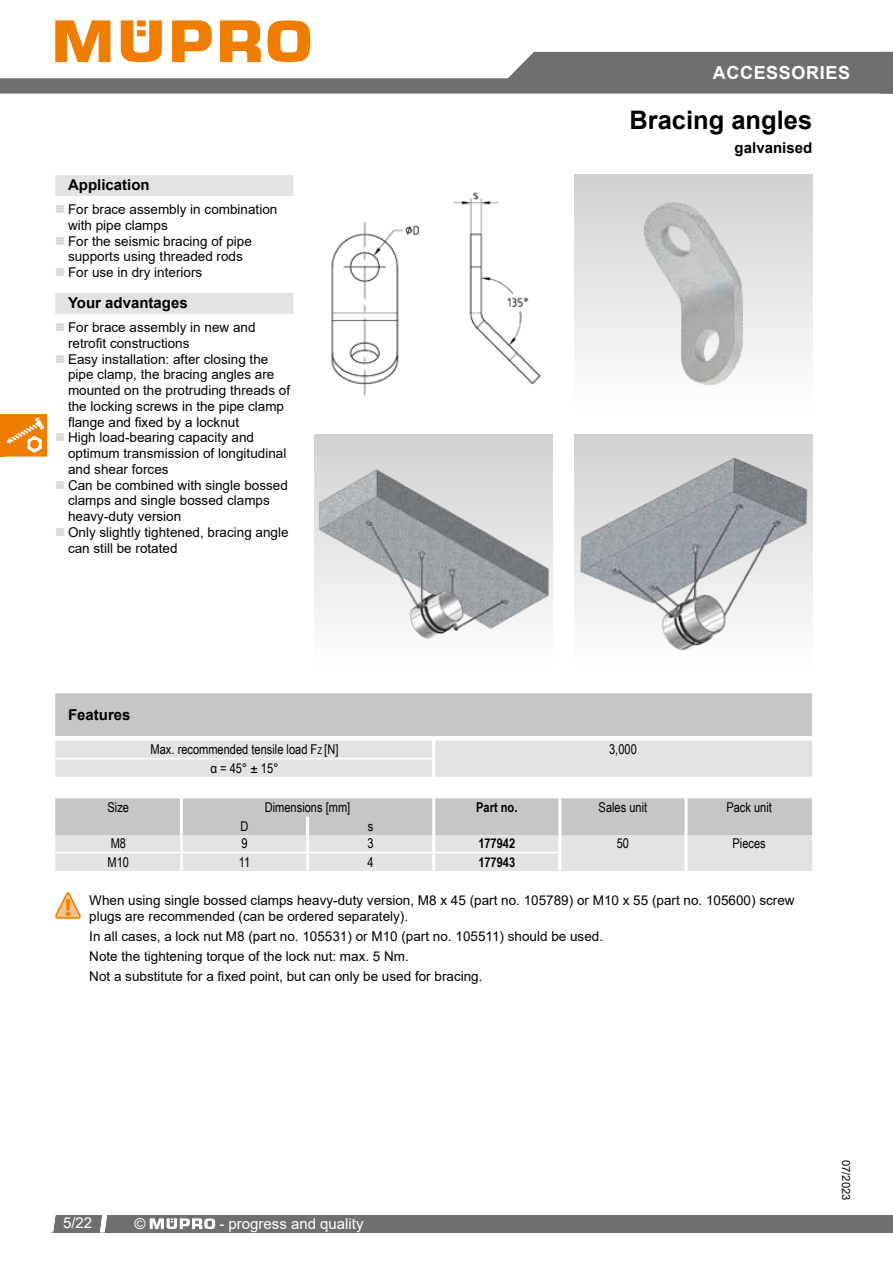
<style>
.page{position:relative;width:893px;height:1263px;background:#fff}
.page>*{position:absolute;margin:0;border:0;box-sizing:border-box;transform-origin:0 0}
.t1{font:700 25.5px "Arial";color:#000}
.t2{font:700 24.6px "Myriad";color:#ef7d00}
.t3{font:700 18px "Arial";letter-spacing:.035em;color:#fff}
.t4{font:700 15px "Arial";color:#000}
.t5{font:15px "Arial";color:#fff}
.t6{font:13.5px/15.8px "Arial";color:#000}
.t7{font:13.5px "Arial Narrow";color:#000}
.t8{font:700 13.5px "Arial Narrow";color:#000}
.t9{font:11.25px "Arial";color:#000}
.s1{font-size:9.45px}
</style>
<div class="page">
<svg style="left:0;top:20px;width:893px;height:74px"></svg>
<div style="left:51px;top:1215px;width:842px;height:17px;background:#706f6f"></div>
<svg style="left:51px;top:1215px;width:4px;height:17px"></svg>
<svg style="left:100px;top:1215px;width:7px;height:17px"></svg>
<svg style="left:150px;top:1218px;width:65px;height:11px"></svg>
<div style="left:55px;top:175px;width:238px;height:21px;background:#e3e3e3"></div>
<div style="left:55px;top:293px;width:238px;height:21px;background:#e3e3e3"></div>
<img style="left:574px;top:175px;width:238px;height:211px">
<img style="left:331px;top:192px;width:210px;height:204px">
<img style="left:574px;top:434px;width:238px;height:217px">
<img style="left:315px;top:434px;width:238px;height:205px">
<svg style="left:55px;top:693px;width:757px;height:84px;background:#d5d5d5"></svg>
<hr style="left:432px;top:740px;width:3px;height:19px;background:#fff">
<hr style="left:432px;top:759px;width:3px;height:18px;background:#fff">
<hr style="left:55px;top:758px;width:377px;height:1px;background:#fff">
<svg style="left:55px;top:892px;width:26px;height:27px"></svg>
<svg style="left:55px;top:798px;width:757px;height:73px;background:#d4d4d4"></svg>
<hr style="left:180px;top:798px;width:3px;height:19px;background:#fff">
<hr style="left:432px;top:798px;width:3px;height:19px;background:#fff">
<hr style="left:558px;top:798px;width:3px;height:19px;background:#fff">
<hr style="left:684px;top:798px;width:3px;height:19px;background:#fff">
<hr style="left:180px;top:817px;width:3px;height:18px;background:#fff">
<hr style="left:306px;top:817px;width:3px;height:18px;background:#fff">
<hr style="left:432px;top:817px;width:3px;height:18px;background:#fff">
<hr style="left:558px;top:817px;width:3px;height:18px;background:#fff">
<hr style="left:684px;top:817px;width:3px;height:18px;background:#fff">
<hr style="left:180px;top:835px;width:3px;height:17px;background:#fff">
<hr style="left:306px;top:835px;width:3px;height:17px;background:#fff">
<hr style="left:432px;top:835px;width:3px;height:17px;background:#fff">
<hr style="left:558px;top:835px;width:3px;height:17px;background:#fff">
<hr style="left:684px;top:835px;width:3px;height:17px;background:#fff">
<hr style="left:180px;top:853px;width:3px;height:18px;background:#fff">
<hr style="left:306px;top:853px;width:3px;height:18px;background:#fff">
<hr style="left:432px;top:853px;width:3px;height:18px;background:#fff">
<hr style="left:558px;top:852px;width:3px;height:19px;background:#fff">
<hr style="left:684px;top:852px;width:3px;height:19px;background:#fff">
<hr style="left:55px;top:852px;width:126px;height:1px;background:#fff">
<hr style="left:181px;top:852px;width:127px;height:1px;background:#fff">
<hr style="left:308px;top:852px;width:126px;height:1px;background:#fff">
<hr style="left:434px;top:852px;width:124px;height:1px;background:#fff">
<div style="left:0;top:414px;width:47px;height:42px;background:#ef7d00"></div>
<svg style="left:6px;top:417px;width:39px;height:36px"></svg>
<h3 class="t3" style="left:713px;top:60px;width:139px">ACCESSORIES</h3>
<p class="t4" style="left:68px;top:174px;width:83px">Application</p>
<p class="t6" style="left:68px;top:201px;width:211px">For brace assembly in combination with pipe clamps<br>For the seismic bracing of pipe supports using threaded rods<br>For use in dry interiors</p>
<p class="t4" style="left:68px;top:292px;width:121px">Your advantages</p>
<p class="t6" style="left:68px;top:319px;width:224px">For brace assembly in new and retrofit constructions<br>Easy installation: after closing the pipe clamp, the bracing angles are mounted on the protruding threads of the locking screws in the pipe clamp flange and fixed by a locknut<br>High load-bearing capacity and optimum transmission of longitudinal and shear forces<br>Can be combined with single bossed clamps and single bossed clamps heavy-duty version<br>Only slightly tightened, bracing angle can still be rotated</p>
<p class="t4" style="left:68px;top:704px;width:64px">Features</p>
<h1 class="t1" style="left:629px;top:102px;width:184px">Bracing angles</h1>
<p class="t4" style="left:735px;top:138px;width:79px">galvanised</p>
<p class="t7" style="left:151px;top:740px;width:189px">Max. recommended tensile load F<span class="s1">Z</span> [N]</p>
<p class="t7" style="left:609px;top:740px;width:29px">3,000</p>
<p class="t7" style="left:210px;top:758px;width:70px">α = 45° ± 15°</p>
<h2 class="t2" style="left:65px;top:895px;width:8px">!</h2>
<p class="t7" style="left:108px;top:798px;width:23px">Size</p>
<p class="t7" style="left:265px;top:798px;width:87px">Dimensions [mm]</p>
<p class="t8" style="left:476px;top:797px;width:43px">Part no.</p>
<p class="t7" style="left:599px;top:798px;width:50px">Sales unit</p>
<p class="t7" style="left:726px;top:798px;width:47px">Pack unit</p>
<p class="t7" style="left:240px;top:816px;width:9px">D</p>
<p class="t7" style="left:368px;top:816px;width:7px">s</p>
<p class="t7" style="left:111px;top:834px;width:17px">M8</p>
<p class="t7" style="left:241px;top:834px;width:8px">9</p>
<p class="t7" style="left:368px;top:834px;width:8px">3</p>
<p class="t8" style="left:478px;top:833px;width:38px">177942</p>
<p class="t7" style="left:617px;top:834px;width:14px">50</p>
<p class="t7" style="left:732px;top:834px;width:35px">Pieces</p>
<p class="t7" style="left:108px;top:852px;width:23px">M10</p>
<p class="t7" style="left:239px;top:852px;width:13px">11</p>
<p class="t7" style="left:368px;top:852px;width:8px">4</p>
<p class="t8" style="left:478px;top:852px;width:38px">177943</p>
<p class="t6" style="left:89px;top:892px;width:707px">When using single bossed clamps heavy-duty version, M8 x 45 (part no. 105789) or M10 x 55 (part no. 105600) screw plugs are recommended (can be ordered separately).</p>
<p class="t6" style="left:89px;top:926px;width:515px;line-height:20px">In all cases, a lock nut M8 (part no. 105531) or M10 (part no. 105511) should be used.<br>Note the tightening torque of the lock nut: max. 5 Nm.<br>Not a substitute for a fixed point, but can only be used for bracing.</p>
<p class="t5" style="left:63px;top:1213px;width:31px">5/22</p>
<p class="t5" style="left:135px;top:1213px;width:13px">©</p>
<p class="t5" style="left:219px;top:1213px;width:146px">- progress and quality</p>
<p class="t9" style="left:854px;top:1160px;width:42px;rotate:90deg">07/2023</p>
</div>
